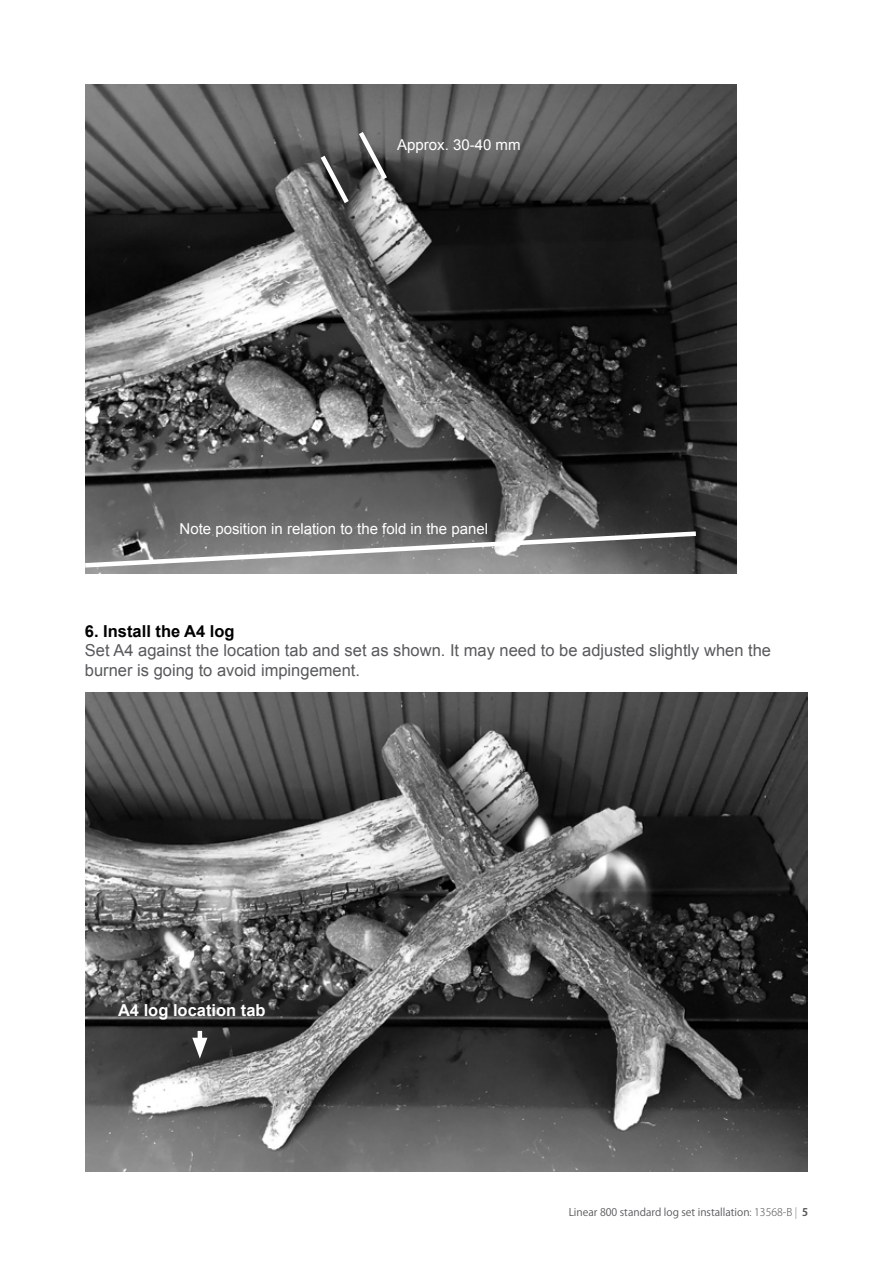
<style>
.page{position:relative;width:893px;height:1263px;background:#fff}
.page>*{position:absolute;margin:0;border:0;box-sizing:border-box;transform-origin:0 0}
.t1{font:16.5px/19.5px "Arial";color:#58595b}
.t2{font:700 16.5px "Arial";color:#000}
.t3{font:700 16.5px "Arial";color:#fff}
.t4{font:15px "Arial";color:#fff}
.t5{font:10.5px "Koz Go Pr 6 N";color:#58595b}
.s1{font-weight:300}
.s2{font-weight:200}
.s3{font-weight:700}
</style>
<div class="page">
<img style="left:85px;top:84px;width:652px;height:489px">
<svg style="left:85px;top:529px;width:616px;height:41px;background:#898989"></svg>
<svg style="left:316px;top:127px;width:75px;height:81px;background:#6e6e6e"></svg>
<img style="left:85px;top:693px;width:723px;height:479px">
<hr style="left:198px;top:1031px;width:4px;height:15px;background:#fff">
<svg style="left:192px;top:1038px;width:15px;height:20px"></svg>
<p class="t4" style="left:397px;top:134px;width:125px">Approx. 30-40 mm</p>
<p class="t4" style="left:180px;top:519px;width:310px">Note position in relation to the fold in the panel</p>
<p class="t2" style="left:85px;top:620px;width:151px">6. Install the A4 log</p>
<p class="t1" style="left:85px;top:641px;width:688px">Set A4 against the location tab and set as shown. It may need to be adjusted slightly when the burner is going to avoid impingement.</p>
<p class="t3" style="left:118px;top:999px;width:149px">A4 log location tab</p>
<p class="t5" style="left:569px;top:1206px;width:241px">Linear 800 standard log set installation<span class="s1">: 13568-B</span> <span class="s2">|</span> <span class="s3">5</span></p>
</div>
